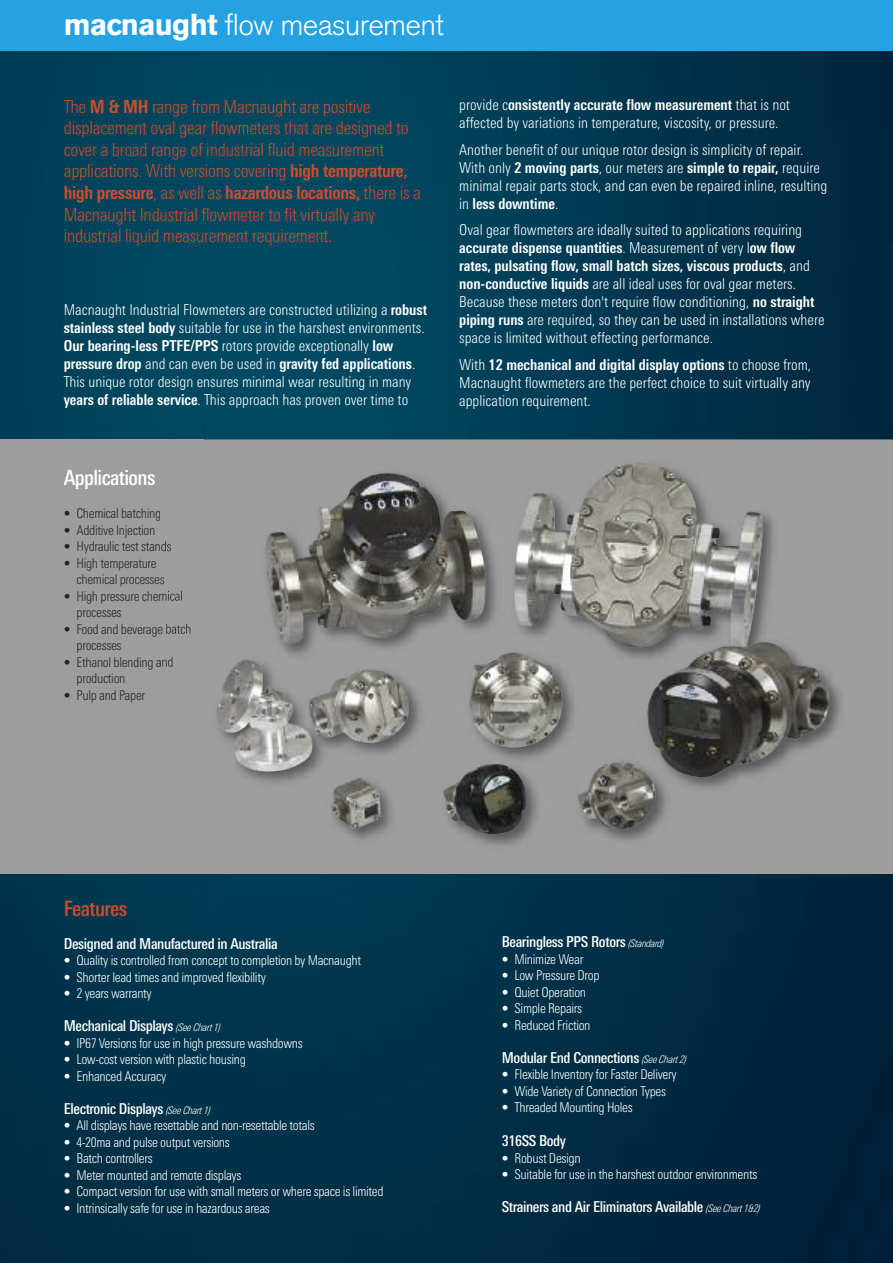
<style>
.page{position:relative;width:893px;height:1263px;background:#fff}
.page>*{position:absolute;margin:0;border:0;box-sizing:border-box;transform-origin:0 0}
.t1{font:300 30px "Akzidenz Grotesk BE";letter-spacing:-.025em;color:#fff}
.t2{font:500 condensed 21px "Linotype Univers";letter-spacing:-.025em;color:#fff}
.t3{font:500 condensed 21px "Linotype Univers";letter-spacing:-.025em;color:#d14e2b}
.t4{font:300 condensed 18px/21.6px "Linotype Univers";letter-spacing:-.015em;color:#d14e2b}
.t5{font:300 condensed 15px/18px "Linotype Univers";color:#fff}
.t6{font:500 condensed 15px "Linotype Univers";letter-spacing:-.025em;color:#fff}
.t7{font:300 condensed 13.5px "Linotype Univers";letter-spacing:-.025em;color:#fff}
.t8{font:300 condensed 13.5px/16.5px "Linotype Univers";letter-spacing:-.025em;color:#272627}
.s1{font-weight:700}
.s2{font-weight:300;font-style:italic;font-size:10.5px}
</style>
<div class="page">
<img style="left:0;top:51px;width:893px;height:1212px">
<div style="left:0;top:439px;width:893px;height:435px;background:#9e9d9e"></div>
<div style="left:0;top:0;width:893px;height:51px;background:#25a2e1"></div>
<img style="left:204px;top:874px;width:689px;height:48px">
<img style="left:204px;top:423px;width:689px;height:16px">
<img style="left:161px;top:435px;width:43px;height:232px">
<img style="left:216px;top:463px;width:613px;height:317px">
<h1 class="t1" style="left:64px;top:12px;width:382px"><span class="s1">macnaught</span> flow measurement</h1>
<p class="t4" style="left:64px;top:97px;width:359px">The <span class="s1">M &amp; MH</span> range from Macnaught are positive displacement oval gear flowmeters that are designed to cover a broad range of industrial fluid measurement applications. With versions covering <span class="s1">high temperature, high pressure</span>, as well as <span class="s1">hazardous locations,</span> there is a Macnaught Industrial flowmeter to fit virtually any industrial liquid measurement requirement.</p>
<p class="t5" style="left:459px;top:97px;width:332px">provide c<span class="s1">onsistently accurate flow measurement</span> that is not affected by variations in temperature, viscosity, or pressure.</p>
<p class="t5" style="left:459px;top:142px;width:370px">Another benefit of our unique rotor design is simplicity of repair.<br>With only <span class="s1">2 moving parts</span>, our meters are <span class="s1">simple to repair,</span> require minimal repair parts stock, and can even be repaired inline, resulting in <span class="s1">less downtime</span>.</p>
<p class="t5" style="left:459px;top:222px;width:367px">Oval gear flowmeters are ideally suited to applications requiring <span class="s1">accurate dispense quantities</span>. Measurement of very l<span class="s1">ow flow rates, pulsating flow, small batch sizes, viscous products</span>, and <span class="s1">non-conductive liquids</span> are all ideal uses for oval gear meters.<br>Because these meters don't require flow conditioning, <span class="s1">no straight piping runs</span> are required, so they can be used in installations where space is limited without effecting performance.</p>
<p class="t5" style="left:459px;top:357px;width:353px;text-align:justify">With <span class="s1">12 mechanical and digital display options</span> to choose from, Macnaught flowmeters are the perfect choice to suit virtually any application requirement.</p>
<p class="t5" style="left:64px;top:302px;width:365px">Macnaught Industrial Flowmeters are constructed utilizing a <span class="s1">robust stainless steel body</span> suitable for use in the harshest environments.<br><span class="s1">Our bearing-less PTFE/PPS</span> rotors provide exceptionally <span class="s1">low pressure drop</span> and can even be used in <span class="s1">gravity fed applications</span>.<br>This unique rotor design ensures minimal wear resulting in many <span class="s1">years of reliable service</span>. This approach has proven over time to</p>
<h2 class="t2" style="left:64px;top:470px;width:93px">Applications</h2>
<p class="t8" style="left:64px;top:506px;width:99px">• Chemical batching</p>
<p class="t8" style="left:64px;top:523px;width:93px">• Additive Injection</p>
<p class="t8" style="left:64px;top:539px;width:109px">• Hydraulic test stands</p>
<p class="t8" style="left:77px;top:556px;width:90px;text-indent:-13px">• High temperature chemical processes</p>
<p class="t8" style="left:77px;top:589px;width:108px;text-indent:-13px">• High pressure chemical processes</p>
<p class="t8" style="left:77px;top:622px;width:116px;text-indent:-13px">• Food and beverage batch processes</p>
<p class="t8" style="left:77px;top:655px;width:98px;text-indent:-13px">• Ethanol blending and production</p>
<p class="t8" style="left:64px;top:688px;width:83px">• Pulp and Paper</p>
<h2 class="t3" style="left:64px;top:901px;width:65px">Features</h2>
<p class="t6" style="left:64px;top:938px;width:215px">Designed and Manufactured in Australia</p>
<p class="t7" style="left:64px;top:955px;width:299px">• Quality is controlled from concept to completion by Macnaught</p>
<p class="t7" style="left:64px;top:972px;width:204px">• Shorter lead times and improved flexibility</p>
<p class="t7" style="left:64px;top:988px;width:90px">• 2 years warranty</p>
<p class="t6" style="left:64px;top:1020px;width:159px">Mechanical Displays <span class="s2">(See Chart 1)</span></p>
<p class="t7" style="left:64px;top:1038px;width:241px">• IP67 Versions for use in high pressure washdowns</p>
<p class="t7" style="left:64px;top:1054px;width:184px">• Low-cost version with plastic housing</p>
<p class="t7" style="left:64px;top:1071px;width:104px">• Enhanced Accuracy</p>
<p class="t6" style="left:64px;top:1103px;width:149px">Electronic Displays <span class="s2">(See Chart 1)</span></p>
<p class="t7" style="left:64px;top:1120px;width:252px">• All displays have resettable and non-resettable totals</p>
<p class="t7" style="left:64px;top:1137px;width:168px">• 4-20ma and pulse output versions</p>
<p class="t7" style="left:64px;top:1153px;width:90px">• Batch controllers</p>
<p class="t7" style="left:64px;top:1170px;width:179px">• Meter mounted and remote displays</p>
<p class="t7" style="left:64px;top:1186px;width:321px">• Compact version for use with small meters or where space is limited</p>
<p class="t7" style="left:64px;top:1203px;width:208px">• Intrinsically safe for use in hazardous areas</p>
<p class="t6" style="left:502px;top:936px;width:164px">Bearingless PPS Rotors <span class="s2">(Standard)</span></p>
<p class="t7" style="left:502px;top:954px;width:83px">• Minimize Wear</p>
<p class="t7" style="left:502px;top:970px;width:99px">• Low Pressure Drop</p>
<p class="t7" style="left:502px;top:987px;width:86px">• Quiet Operation</p>
<p class="t7" style="left:502px;top:1003px;width:82px">• Simple Repairs</p>
<p class="t7" style="left:502px;top:1020px;width:90px">• Reduced Friction</p>
<p class="t6" style="left:502px;top:1052px;width:187px">Modular End Connections <span class="s2">(See Chart 2)</span></p>
<p class="t7" style="left:502px;top:1069px;width:176px">• Flexible Inventory for Faster Delivery</p>
<p class="t7" style="left:502px;top:1086px;width:166px">• Wide Variety of Connection Types</p>
<p class="t7" style="left:502px;top:1102px;width:132px">• Threaded Mounting Holes</p>
<p class="t6" style="left:502px;top:1136px;width:66px">316SS Body</p>
<p class="t7" style="left:502px;top:1153px;width:80px">• Robust Design</p>
<p class="t7" style="left:502px;top:1170px;width:257px">• Suitable for use in the harshest outdoor environments</p>
<p class="t6" style="left:502px;top:1202px;width:260px">Strainers and Air Eliminators Available <span class="s2">(See Chart 1&amp;2)</span></p>
</div>
